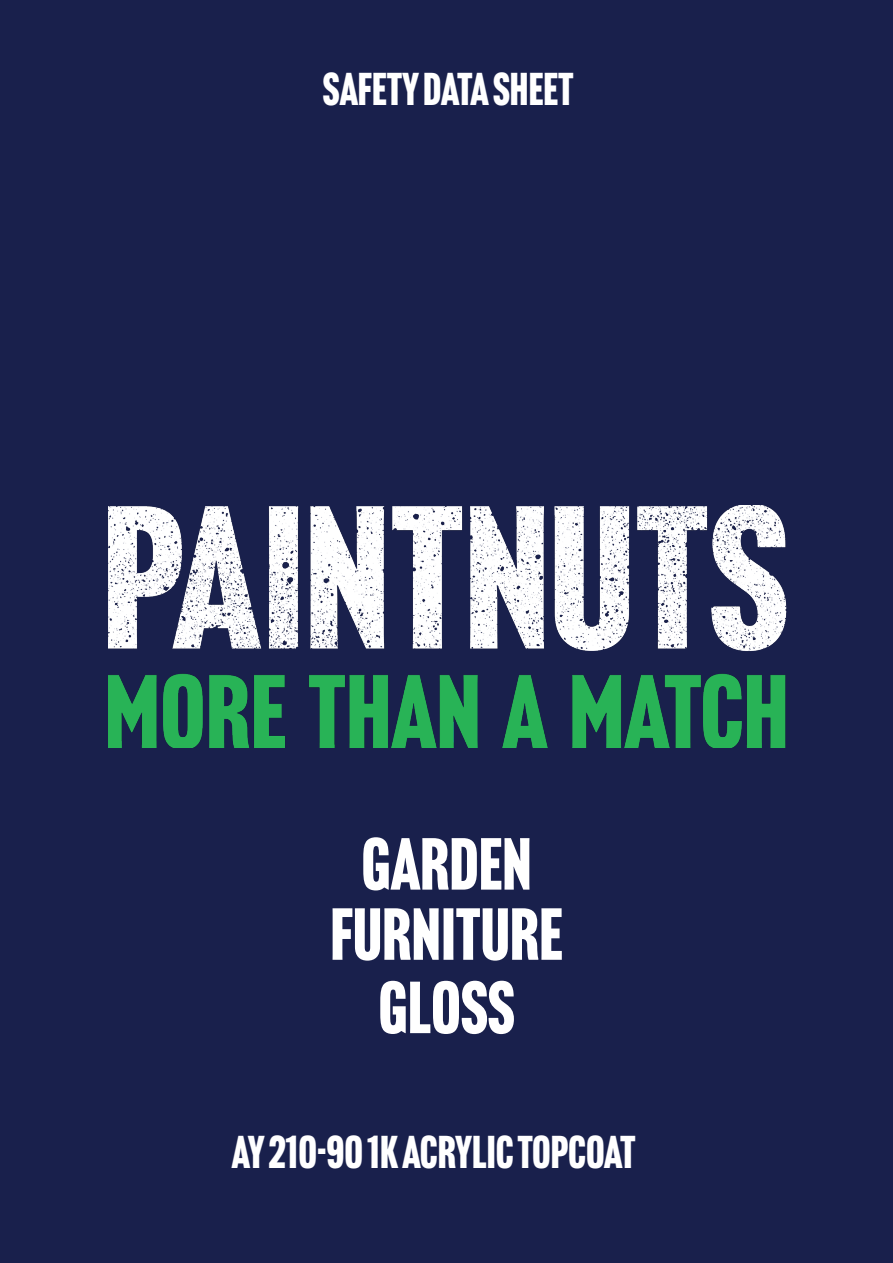
<style>
.page{position:relative;width:893px;height:1263px;background:#19204c}
.page>*{position:absolute;margin:0;border:0;box-sizing:border-box;transform-origin:0 0}
.t1{font:72px "Headline Gothic ATF";color:#fff}
.t2{font:45px "Headline Gothic ATF";color:#fff}
.t3{font:22.5px "Avenir Next Condensed";color:#fff}
</style>
<div class="page">
<img style="left:108px;top:506px;width:679px;height:241px">
<p class="t2" style="left:323px;top:63px;width:252px">SAFETY DATA SHEET</p>
<p class="t3" style="left:370px;top:75px;width:155px">Version Number 92</p>
<p class="t1" style="left:361px;top:822px;width:172px">GARDEN</p>
<p class="t1" style="left:330px;top:892px;width:234px">FURNITURE</p>
<p class="t1" style="left:378px;top:965px;width:138px">GLOSS</p>
<p class="t2" style="left:232px;top:1126px;width:405px">AY 210-90 1K ACRYLIC TOPCOAT</p>
</div>
